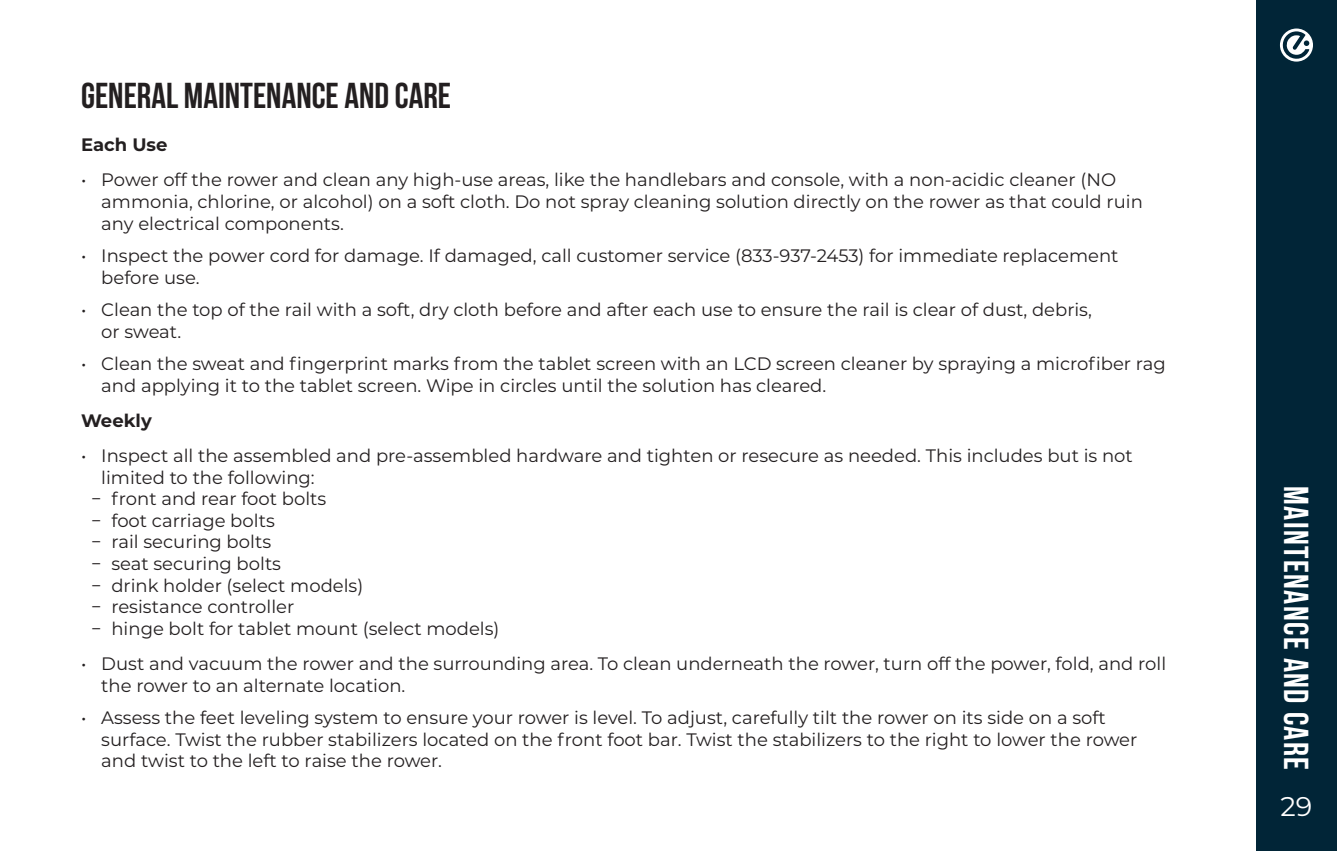
<style>
.page{position:relative;width:1337px;height:851px;background:#fff}
.page>*{position:absolute;margin:0;border:0;box-sizing:border-box;transform-origin:0 0}
.t1{font:700 36px "Bebas Neue";color:#231f20}
.t2{font:700 34.65px "Bebas Neue";letter-spacing:.04em;color:#fff}
.t3{font:27px "Montserrat";color:#fff}
.t4{font:18px/21.6px "Montserrat";color:#231f20}
.t5{font:700 18px "Montserrat";color:#231f20}
</style>
<div class="page">
<div style="left:1256px;top:0;width:80px;height:850px;background:#012537"></div>
<svg style="left:1280px;top:28px;width:33px;height:34px"></svg>
<p class="t1" style="left:81px;top:76px;width:371px">GENERAL MAINTENANCE AND CARE</p>
<p class="t5" style="left:81px;top:132px;width:88px">Each Use</p>
<p class="t4" style="left:101px;top:168px;width:1043px;text-indent:-20px">• Power off the rower and clean any high-use areas, like the handlebars and console, with a non-acidic cleaner (NO ammonia, chlorine, or alcohol) on a soft cloth. Do not spray cleaning solution directly on the rower as that could ruin any electrical components.</p>
<p class="t4" style="left:101px;top:244px;width:1018px;text-indent:-20px">• Inspect the power cord for damage. If damaged, call customer service (833-937-2453) for immediate replacement before use.</p>
<p class="t4" style="left:101px;top:298px;width:992px;text-indent:-20px">• Clean the top of the rail with a soft, dry cloth before and after each use to ensure the rail is clear of dust, debris, or sweat.</p>
<p class="t4" style="left:101px;top:352px;width:1066px;text-indent:-20px">• Clean the sweat and fingerprint marks from the tablet screen with an LCD screen cleaner by spraying a microfiber rag and applying it to the tablet screen. Wipe in circles until the solution has cleared.</p>
<p class="t5" style="left:81px;top:407px;width:72px">Weekly</p>
<p class="t4" style="left:101px;top:444px;width:1033px;text-indent:-20px">• Inspect all the assembled and pre-assembled hardware and tighten or resecure as needed. This includes but is not limited to the following:</p>
<p class="t4" style="left:91px;top:487px;width:237px">− front and rear foot bolts</p>
<p class="t4" style="left:91px;top:509px;width:185px">− foot carriage bolts</p>
<p class="t4" style="left:91px;top:530px;width:181px">− rail securing bolts</p>
<p class="t4" style="left:91px;top:552px;width:191px">− seat securing bolts</p>
<p class="t4" style="left:91px;top:573px;width:274px">− drink holder (select models)</p>
<p class="t4" style="left:91px;top:595px;width:205px">− resistance controller</p>
<p class="t4" style="left:91px;top:617px;width:410px">− hinge bolt for tablet mount (select models)</p>
<p class="t4" style="left:101px;top:652px;width:1066px;text-indent:-20px">• Dust and vacuum the rower and the surrounding area. To clean underneath the rower, turn off the power, fold, and roll the rower to an alternate location.</p>
<p class="t4" style="left:101px;top:706px;width:1037px;text-indent:-20px">• Assess the feet leveling system to ensure your rower is level. To adjust, carefully tilt the rower on its side on a soft surface. Twist the rubber stabilizers located on the front foot bar. Twist the stabilizers to the right to lower the rower and twist to the left to raise the rower.</p>
<p class="t2" style="left:1315px;top:486px;width:285px;rotate:90deg">MAINTENANCE AND CARE</p>
<h3 class="t3" style="left:1280px;top:788px;width:33px">29</h3>
</div>
